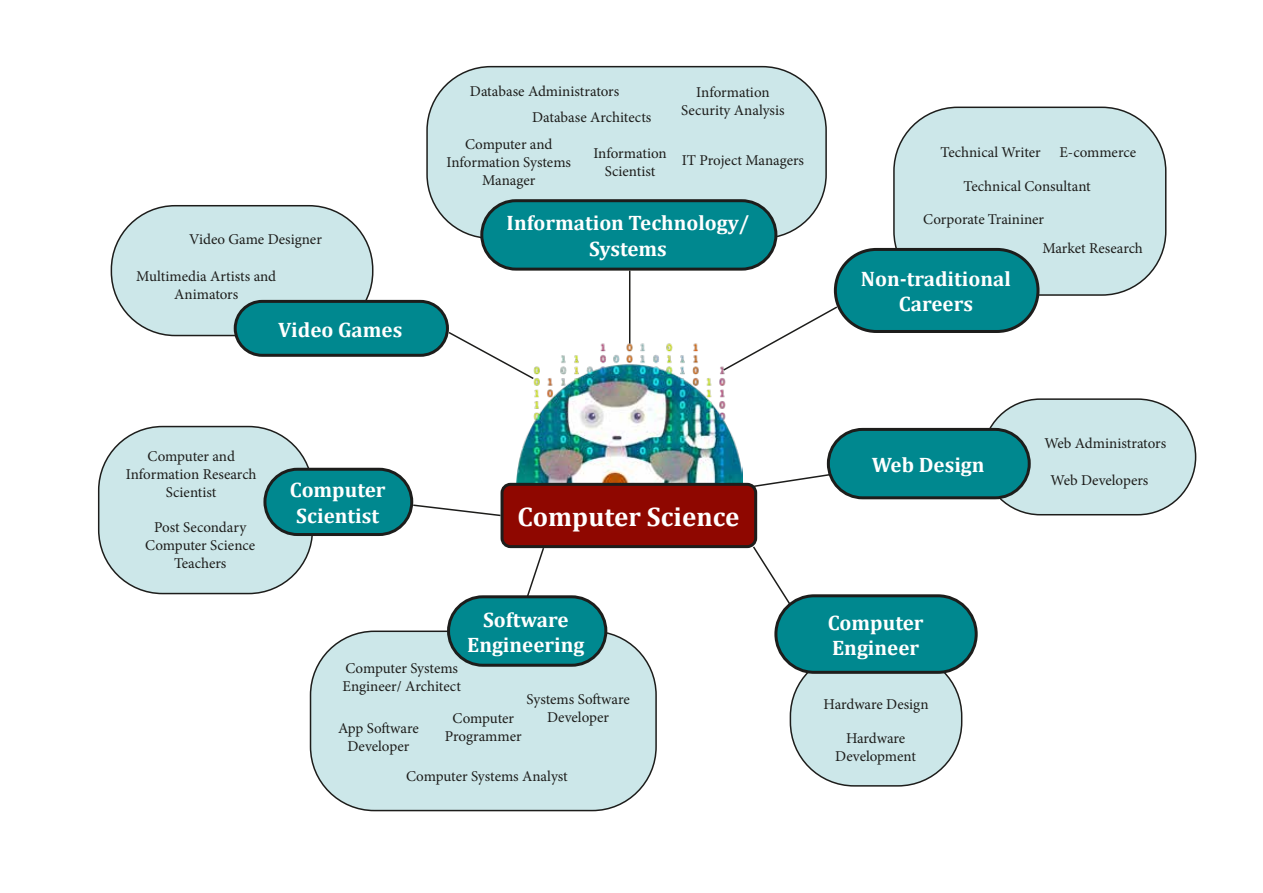
<style>
.page{position:relative;width:1263px;height:893px;background:#fff}
.page>*{position:absolute;margin:0;border:0;box-sizing:border-box;transform-origin:0 0}
.Heading1{font:700 27px "Cambria";color:#fff}
.Heading2{font:700 21px/25.2px "Cambria";color:#fff;text-align:center}
.Paragraph_Style_2{font:15px/18px "Minion Pro";letter-spacing:-.005em;color:#1d1d1b;text-align:center}
</style>
<div class="page">
<div style="left:790px;top:652px;width:172px;height:134px;background:#cce7e9;border-radius:64px"></div>
<div style="left:982px;top:399px;width:213px;height:116px;background:#cce7e9;border-radius:58px"></div>
<div style="left:982px;top:398px;width:214px;height:117px;border:2px solid #1d1d1b;border-radius:58px"></div>
<div style="left:894px;top:107px;width:272px;height:188px;background:#cce7e9;border-radius:64px"></div>
<div style="left:893px;top:107px;width:273px;height:189px;border:2px solid #1d1d1b;border-radius:64px"></div>
<div style="left:427px;top:67px;width:399px;height:171px;background:#cce7e9;border-radius:64px"></div>
<div style="left:111px;top:206px;width:262px;height:130px;background:#cce7e9;border-radius:64px"></div>
<div style="left:111px;top:205px;width:262px;height:131px;border:2px solid #1d1d1b;border-radius:64px"></div>
<div style="left:99px;top:427px;width:213px;height:167px;background:#cce7e9;border-radius:64px"></div>
<div style="left:98px;top:426px;width:215px;height:168px;border:2px solid #1d1d1b;border-radius:64px"></div>
<img style="left:517px;top:328px;width:226px;height:155px">
<div style="left:310px;top:631px;width:346px;height:179px;background:#cce7e9;border-radius:64px"></div>
<div style="left:310px;top:630px;width:347px;height:181px;border:2px solid #1d1d1b;border-radius:64px"></div>
<div style="left:502px;top:484px;width:254px;height:63px;background:#8f0700;border-radius:9px"></div>
<div style="left:500px;top:483px;width:257px;height:65px;border:3px solid #1d1d1b;border-radius:9px"></div>
<div style="left:448px;top:597px;width:158px;height:68px;background:#00888f;border-radius:34px"></div>
<div style="left:447px;top:595px;width:160px;height:72px;border:3px solid #1d1d1b;border-radius:34px"></div>
<div style="left:265px;top:469px;width:147px;height:65px;background:#00888f;border-radius:33px"></div>
<div style="left:263px;top:468px;width:150px;height:68px;border:3px solid #1d1d1b;border-radius:33px"></div>
<div style="left:235px;top:301px;width:212px;height:54px;background:#00888f;border-radius:27px"></div>
<div style="left:234px;top:300px;width:215px;height:57px;border:3px solid #1d1d1b;border-radius:27px"></div>
<div style="left:482px;top:201px;width:294px;height:68px;background:#00888f;border-radius:34px"></div>
<div style="left:480px;top:199px;width:297px;height:72px;border:3px solid #1d1d1b;border-radius:34px"></div>
<div style="left:835px;top:249px;width:203px;height:82px;background:#00888f;border-radius:41px"></div>
<div style="left:834px;top:248px;width:205px;height:85px;border:3px solid #1d1d1b;border-radius:41px"></div>
<div style="left:828px;top:429px;width:201px;height:69px;background:#00888f;border-radius:34px"></div>
<div style="left:827px;top:428px;width:204px;height:71px;border:3px solid #1d1d1b;border-radius:34px"></div>
<div style="left:776px;top:596px;width:200px;height:76px;background:#00888f;border-radius:38px"></div>
<div style="left:774px;top:594px;width:204px;height:80px;border:3px solid #1d1d1b;border-radius:38px"></div>
<hr style="left:629px;top:271px;width:1px;height:73px;background:#1d1d1b">
<svg style="left:447px;top:330px;width:88px;height:50px"></svg>
<svg style="left:412px;top:503px;width:90px;height:14px"></svg>
<svg style="left:525px;top:546px;width:20px;height:53px"></svg>
<svg style="left:751px;top:545px;width:41px;height:61px"></svg>
<svg style="left:751px;top:473px;width:80px;height:15px"></svg>
<svg style="left:722px;top:305px;width:117px;height:67px"></svg>
<p class="Paragraph_Style_2" style="left:189px;top:231px;width:134px">Video Game Designer</p>
<p class="Paragraph_Style_2" style="left:136px;top:267px;width:141px">Multimedia Artists and<br>Animators</p>
<h2 class="Heading2" style="left:278px;top:316px;width:126px">Video Games</h2>
<p class="Paragraph_Style_2" style="left:147px;top:448px;width:89px">Computer and</p>
<p class="Paragraph_Style_2" style="left:126px;top:466px;width:132px">Information Research<br>Scientist</p>
<p class="Paragraph_Style_2" style="left:145px;top:518px;width:111px">Post Secondary<br>Computer Science<br>Teachers</p>
<h2 class="Heading2" style="left:290px;top:477px;width:97px">Computer<br>Scientist</h2>
<p class="Paragraph_Style_2" style="left:470px;top:82px;width:151px">Database Administrators</p>
<p class="Paragraph_Style_2" style="left:532px;top:108px;width:121px">Database Architects</p>
<p class="Paragraph_Style_2" style="left:696px;top:84px;width:75px">Information</p>
<p class="Paragraph_Style_2" style="left:681px;top:102px;width:105px">Security Analysis</p>
<p class="Paragraph_Style_2" style="left:446px;top:136px;width:126px">Computer and<br>Information Systems<br>Manager</p>
<p class="Paragraph_Style_2" style="left:593px;top:145px;width:75px">Information<br>Scientist</p>
<p class="Paragraph_Style_2" style="left:940px;top:143px;width:102px">Technical Writer</p>
<p class="Paragraph_Style_2" style="left:923px;top:211px;width:123px">Corporate Traininer</p>
<p class="Paragraph_Style_2" style="left:1059px;top:143px;width:78px">E-commerce</p>
<p class="Paragraph_Style_2" style="left:964px;top:177px;width:129px">Technical Consultant</p>
<p class="Paragraph_Style_2" style="left:682px;top:151px;width:124px">IT Project Managers</p>
<h2 class="Heading2" style="left:507px;top:210px;width:244px">Information Technology/<br>Systems</h2>
<p class="Paragraph_Style_2" style="left:1042px;top:240px;width:102px">Market Research</p>
<h1 class="Heading1" style="left:518px;top:498px;width:223px">Computer Science</h1>
<h2 class="Heading2" style="left:483px;top:606px;width:87px">Software</h2>
<h2 class="Heading2" style="left:467px;top:631px;width:119px">Engineering</h2>
<h2 class="Heading2" style="left:861px;top:266px;width:151px">Non-traditional<br>Careers</h2>
<h2 class="Heading2" style="left:872px;top:451px;width:114px">Web Design</h2>
<p class="Paragraph_Style_2" style="left:1044px;top:434px;width:123px">Web Administrators</p>
<p class="Paragraph_Style_2" style="left:1051px;top:471px;width:99px">Web Developers</p>
<h2 class="Heading2" style="left:828px;top:609px;width:97px">Computer</h2>
<h2 class="Heading2" style="left:832px;top:634px;width:89px">Engineer</h2>
<p class="Paragraph_Style_2" style="left:342px;top:659px;width:120px;text-align:left">Computer Systems<br>Engineer/ Architect</p>
<p class="Paragraph_Style_2" style="left:338px;top:719px;width:82px">App Software<br>Developer</p>
<p class="Paragraph_Style_2" style="left:527px;top:690px;width:105px">Systems Software</p>
<p class="Paragraph_Style_2" style="left:452px;top:709px;width:63px">Computer</p>
<p class="Paragraph_Style_2" style="left:547px;top:708px;width:63px">Developer</p>
<p class="Paragraph_Style_2" style="left:445px;top:727px;width:78px">Programmer</p>
<p class="Paragraph_Style_2" style="left:406px;top:767px;width:163px">Computer Systems Analyst</p>
<p class="Paragraph_Style_2" style="left:823px;top:695px;width:106px">Hardware Design</p>
<p class="Paragraph_Style_2" style="left:846px;top:729px;width:61px">Hardware</p>
<p class="Paragraph_Style_2" style="left:835px;top:747px;width:82px">Development</p>
</div>
